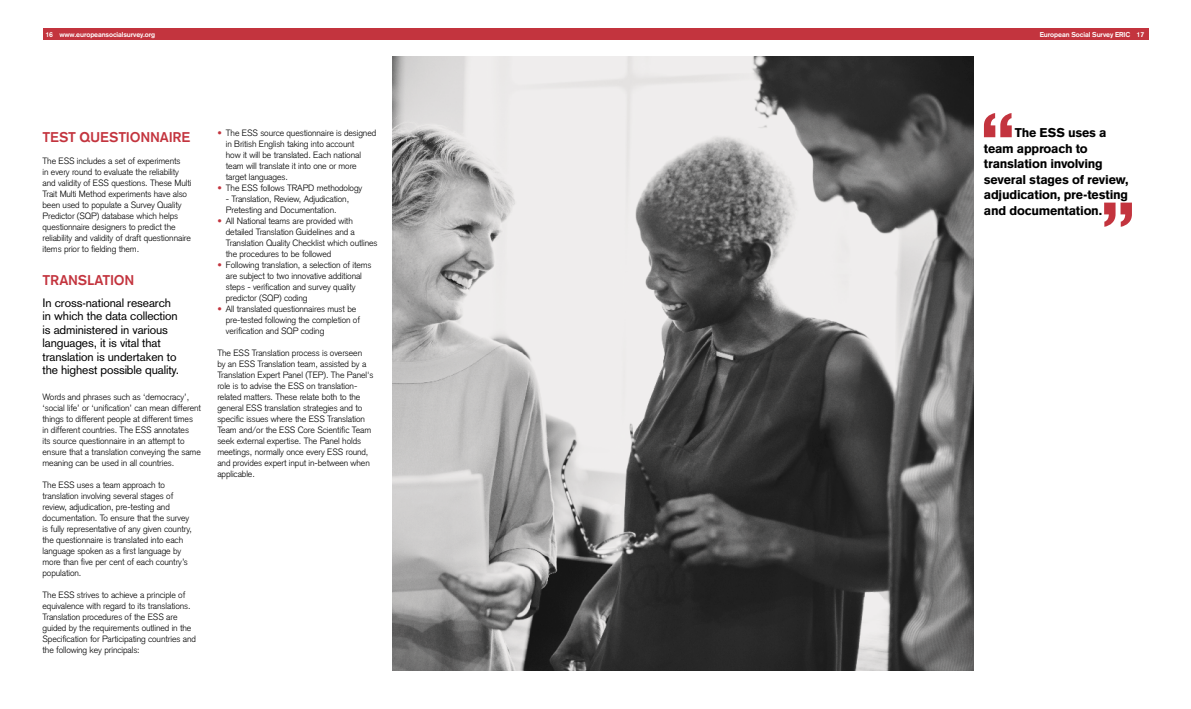
<style>
.page{position:relative;width:1191px;height:709px;background:#fff}
.page>*{position:absolute;margin:0;border:0;box-sizing:border-box;transform-origin:0 0}
.t1{font:500 14px "Akzidenz Grotesk BE";letter-spacing:-.015em;color:#c3343e}
.t2{font:900 12.5px/15.5px "Akzidenz Grotesk";letter-spacing:-.02em;color:#000}
.t3{font:12px/13.5px "Akzidenz Grotesk";letter-spacing:-.01em;color:#000}
.t4{font:300 9px/11px "Akzidenz Grotesk";letter-spacing:-.01em;color:#000}
.t5{font:700 7px "Akzidenz Grotesk";letter-spacing:-.01em;color:#fff}
.s1{color:#c3343e}
</style>
<div class="page">
<img style="left:392px;top:57px;width:581px;height:613px">
<div style="left:43px;top:29px;width:1105px;height:11px;background:#c3343e"></div>
<svg style="left:984px;top:113px;width:27px;height:24px"></svg>
<svg style="left:1104px;top:203px;width:28px;height:24px"></svg>
<p class="t5" style="left:45px;top:30px;width:111px">16 www.europeansocialsurvey.org</p>
<p class="t5" style="left:1039px;top:30px;width:106px">European Social Survey ERIC 17</p>
<h1 class="t1" style="left:43px;top:128px;width:149px">TEST QUESTIONNAIRE</h1>
<p class="t4" style="left:43px;top:155px;width:150px">The ESS includes a set of experiments<br>in every round to evaluate the reliability and validity of ESS questions. These Multi Trait Multi Method experiments have also been used to populate a Survey Quality Predictor (SQP) database which helps questionnaire designers to predict the reliability and validity of draft questionnaire items prior to fielding them.</p>
<h1 class="t1" style="left:43px;top:271px;width:93px">TRANSLATION</h1>
<h3 class="t3" style="left:43px;top:296px;width:138px">In cross-national research in which the data collection is administered in various languages, it is vital that translation is undertaken to the highest possible quality.</h3>
<p class="t4" style="left:43px;top:392px;width:160px">Words and phrases such as ‘democracy’, ‘social life’ or ‘unification’ can mean different things to different people at different times in different countries. The ESS annotates<br>its source questionnaire in an attempt to ensure that a translation conveying the same meaning can be used in all countries.</p>
<p class="t4" style="left:43px;top:480px;width:151px">The ESS uses a team approach to translation involving several stages of review, adjudication, pre-testing and documentation. To ensure that the survey is fully representative of any given country, the questionnaire is translated into each language spoken as a first language by more than five per cent of each country’s population.</p>
<p class="t4" style="left:43px;top:590px;width:155px">The ESS strives to achieve a principle of equivalence with regard to its translations.<br>Translation procedures of the ESS are guided by the requirements outlined in the Specification for Participating countries and the following key principals:</p>
<p class="t4" style="left:226px;top:128px;width:152px;text-indent:-9px"><span class="s1">•</span> The ESS source questionnaire is designed in British English taking into account<br>how it will be translated. Each national team will translate it into one or more target languages.</p>
<p class="t4" style="left:217px;top:183px;width:146px"><span class="s1">•</span> The ESS follows TRAPD methodology</p>
<p class="t4" style="left:226px;top:194px;width:125px">- Translation, Review, Adjudication,<br>Pretesting and Documentation.</p>
<p class="t4" style="left:226px;top:216px;width:153px;text-indent:-9px"><span class="s1">•</span> All National teams are provided with detailed Translation Guidelines and a Translation Quality Checklist which outlines the procedures to be followed</p>
<p class="t4" style="left:226px;top:260px;width:147px;text-indent:-9px"><span class="s1">•</span> Following translation, a selection of items are subject to two innovative additional steps - verification and survey quality predictor (SQP) coding</p>
<p class="t4" style="left:226px;top:304px;width:136px;text-indent:-9px"><span class="s1">•</span> All translated questionnaires must be pre-tested following the completion of verification and SQP coding</p>
<p class="t4" style="left:217px;top:348px;width:158px">The ESS Translation process is overseen<br>by an ESS Translation team, assisted by a Translation Expert Panel (TEP). The Panel's role is to advise the ESS on translation&shy;related matters. These relate both to the general ESS translation strategies and to specific issues where the ESS Translation Team and/or the ESS Core Scientific Team seek external expertise. The Panel holds meetings, normally once every ESS round, and provides expert input in-between when applicable.</p>
<h2 class="t2" style="left:984px;top:125px;width:146px;text-indent:31px">The ESS uses a team approach to translation involving several stages of review, adjudication, pre-testing and documentation.</h2>
</div>
